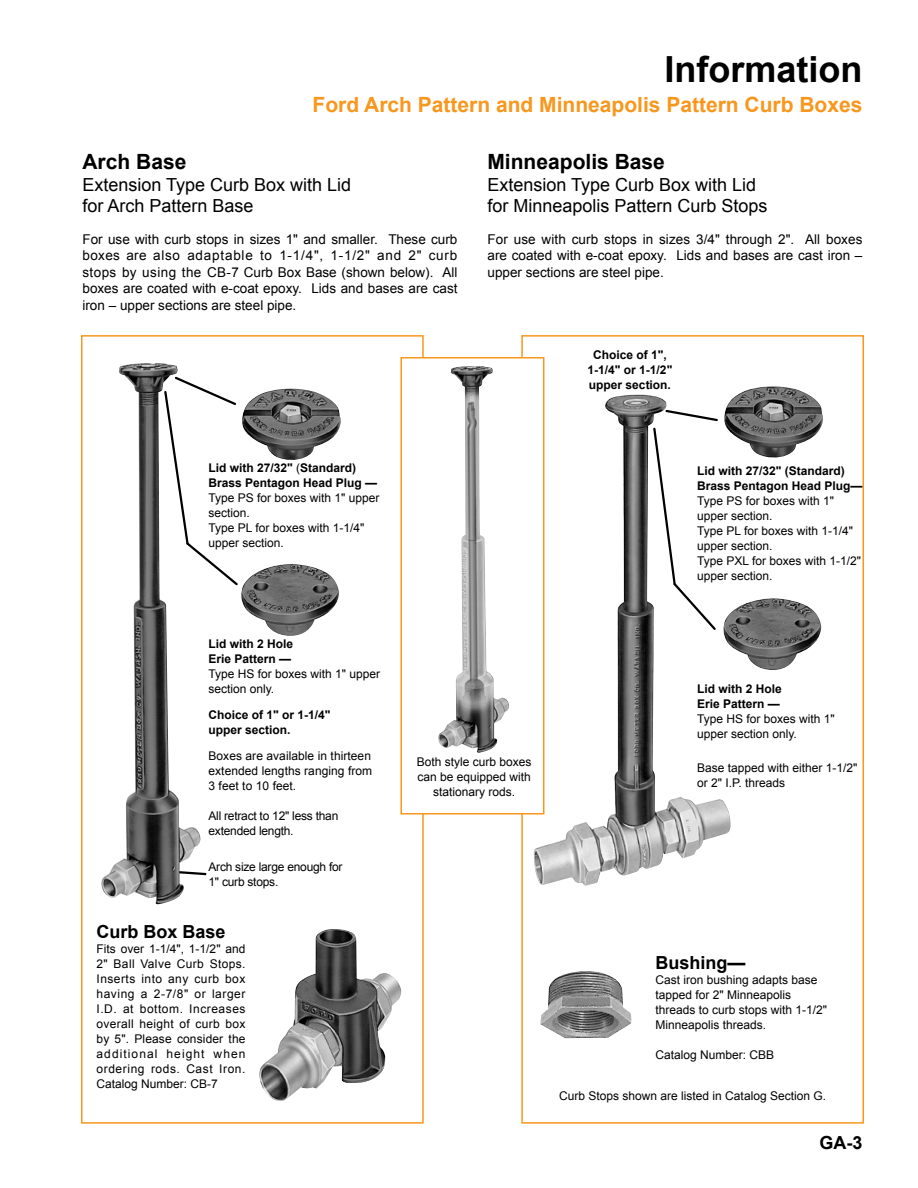
<style>
.page{position:relative;width:918px;height:1188px;background:#fff}
.page>*{position:absolute;margin:0;border:0;box-sizing:border-box;transform-origin:0 0}
.t1{font:700 36px "Arial";color:#000}
.t2{font:700 21px "Arial";color:#f8971d}
.t3{font:700 21px "Arial";color:#000}
.t4{font:18px/21.8px "Arial";color:#000}
.t5{font:700 18px "Arial";color:#000}
.t6{font:13.5px/16.5px "Arial";color:#000;text-align:justify}
.t7{font:12px/15px "Arial";color:#000}
.t8{font:12px/15px "Arial";letter-spacing:.04em;color:#000}
.t9{font:700 12px/15px "Arial";color:#000}
.t10{font:12px/15px "Arial";letter-spacing:-.02em;color:#000}
.s1{font-weight:400}
</style>
<div class="page">
<img style="left:101px;top:363px;width:100px;height:541px">
<img style="left:242px;top:389px;width:99px;height:71px">
<img style="left:241px;top:564px;width:98px;height:72px">
<img style="left:259px;top:929px;width:143px;height:172px">
<img style="left:533px;top:394px;width:198px;height:492px">
<img style="left:540px;top:971px;width:91px;height:67px">
<svg style="left:163px;top:375px;width:75px;height:212px"></svg>
<svg style="left:177px;top:870px;width:30px;height:7px"></svg>
<svg style="left:652px;top:408px;width:67px;height:224px"></svg>
<div style="left:401px;top:358px;width:143px;height:456px;background:#fff"></div>
<img style="left:438px;top:366px;width:71px;height:387px">
<div style="left:400px;top:357px;width:144px;height:457px;border:2px solid #f8971d"></div>
<img style="left:723px;top:386px;width:100px;height:73px">
<img style="left:723px;top:598px;width:98px;height:72px">
<h1 class="t1" style="left:665px;top:45px;width:200px">Information</h1>
<h2 class="t2" style="left:313px;top:90px;width:551px">Ford Arch Pattern and Minneapolis Pattern Curb Boxes</h2>
<h2 class="t3" style="left:82px;top:148px;width:105px">Arch Base</h2>
<h3 class="t4" style="left:82px;top:174px;width:270px">Extension Type Curb Box with Lid for Arch Pattern Base</h3>
<p class="t6" style="left:82px;top:231px;width:377px">For use with curb stops in sizes 1" and smaller. These curb boxes are also adaptable to 1-1/4", 1-1/2" and 2" curb stops by using the CB-7 Curb Box Base (shown below). All boxes are coated with e-coat epoxy. Lids and bases are cast iron – upper sections are steel pipe.</p>
<p class="t9" style="left:209px;top:461px;width:170px">Lid with 27/32" <span class="s1">(</span>Standard)<br>Brass Pentagon Head Plug —</p>
<p class="t7" style="left:209px;top:490px;width:173px">Type PS for boxes with 1" upper section.<br>Type PL for boxes with 1-1/4" upper section.</p>
<h2 class="t3" style="left:488px;top:148px;width:179px">Minneapolis Base</h2>
<h3 class="t4" style="left:488px;top:174px;width:282px">Extension Type Curb Box with Lid for Minneapolis Pattern Curb Stops</h3>
<p class="t6" style="left:488px;top:231px;width:377px">For use with curb stops in sizes 3/4" through 2". All boxes are coated with e-coat epoxy. Lids and bases are cast iron – upper sections are steel pipe.</p>
<p class="t9" style="left:588px;top:348px;width:86px;text-align:center">Choice of 1",<br>1-1/4" or 1-1/2" upper section.</p>
<p class="t9" style="left:697px;top:464px;width:167px">Lid with 27/32" (Standard)<br>Brass Pentagon Head Plug—</p>
<p class="t7" style="left:697px;top:494px;width:165px">Type PS for boxes with 1" upper section.<br>Type PL for boxes with 1-1/4" upper section.<br>Type PXL for boxes with 1-1/2" upper section.</p>
<p class="t9" style="left:208px;top:637px;width:86px">Lid with 2 Hole<br>Erie Pattern —</p>
<p class="t7" style="left:208px;top:666px;width:173px">Type HS for boxes with 1" upper section only.</p>
<p class="t9" style="left:209px;top:708px;width:124px">Choice of 1" or 1-1/4" upper section.</p>
<p class="t7" style="left:209px;top:748px;width:165px;text-align:justify">Boxes are available in thirteen extended lengths ranging from 3 feet to 10 feet.</p>
<p class="t10" style="left:209px;top:808px;width:131px">All retract to 12" less than extended length.</p>
<p class="t10" style="left:209px;top:859px;width:136px">Arch size large enough for<br>1" curb stops.</p>
<h3 class="t5" style="left:97px;top:920px;width:131px">Curb Box Base</h3>
<p class="t8" style="left:97px;top:942px;width:151px">Fits over 1-1/4", 1-1/2" and<br>2" Ball Valve Curb Stops.<br>Inserts into any curb box having a 2-7/8" or larger<br>I. D. at bottom. Increases overall height of curb box by 5". Please consider the additional height when ordering rods. Cast Iron.<br>Catalog Number: CB-7</p>
<p class="t7" style="left:417px;top:755px;width:116px;text-align:center">Both style curb boxes can be equipped with stationary rods.</p>
<p class="t9" style="left:697px;top:682px;width:86px">Lid with 2 Hole<br>Erie Pattern —</p>
<p class="t7" style="left:697px;top:712px;width:139px">Type HS for boxes with 1" upper section only.</p>
<p class="t7" style="left:697px;top:761px;width:162px">Base tapped with either 1-1/2" or 2" I. P. threads</p>
<h3 class="t5" style="left:656px;top:950px;width:91px">Bushing—</h3>
<p class="t7" style="left:656px;top:972px;width:173px">Cast iron bushing adapts base tapped for 2" Minneapolis threads to curb stops with 1-1/2"<br>Minneapolis threads.</p>
<p class="t7" style="left:656px;top:1047px;width:120px">Catalog Number: CBB</p>
<p class="t7" style="left:559px;top:1089px;width:266px">Curb Stops shown are listed in Catalog Section G.</p>
<h3 class="t5" style="left:819px;top:1130px;width:45px">GA-3</h3>
</div>
